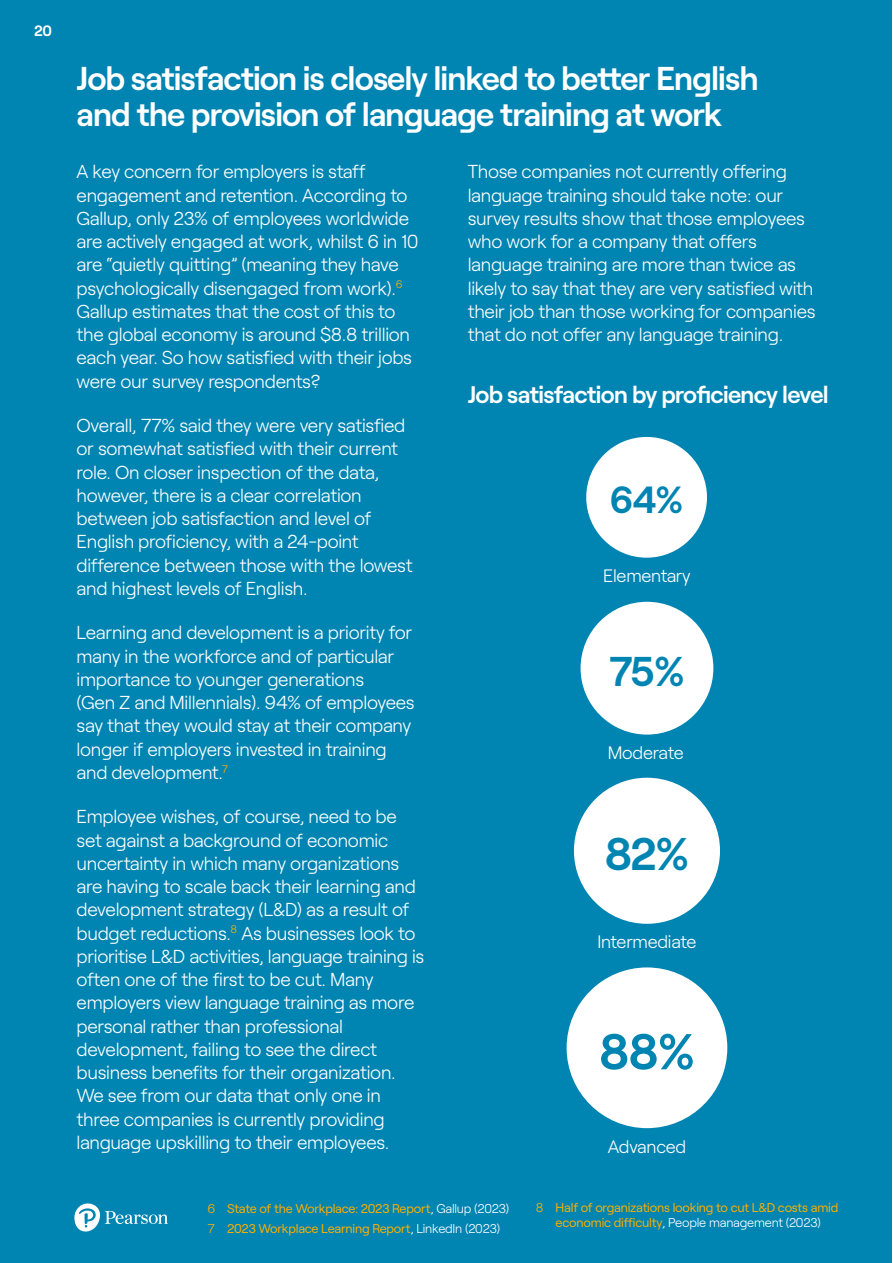
<style>
.page{position:relative;width:893px;height:1263px;background:#fff}
.page>*{position:absolute;margin:0;border:0;box-sizing:border-box;transform-origin:0 0}
.t1{font:600 50.25px "Roobert";color:#0085b2}
.t2{font:600 45.75px "Roobert";color:#0085b2}
.t3{font:600 41.55px "Roobert";color:#0085b2}
.t4{font:600 37.8px "Roobert";color:#0085b2}
.t5{font:600 33px/36px "Roobert";letter-spacing:-.03em;color:#fff}
.t6{font:600 24px "Roobert";letter-spacing:-.025em;color:#fff}
.t7{font:300 18.75px/23.2px "Roobert";letter-spacing:-.015em;color:#fff}
.t8{font:300 18px "Roobert";letter-spacing:-.015em;color:#fff}
.t9{font:600 15px "Roobert";color:#fff}
.t10{font:12.75px/19.5px "Roobert";letter-spacing:-.015em;color:#ffae00}
.s1{font-weight:300}
.s2{font-weight:300;color:#fff}
</style>
<div class="page">
<div style="left:0;top:0;width:892px;height:1263px;background:#0085b2"></div>
<div style="left:586px;top:437px;width:121px;height:121px;background:#fff;border-radius:50%"></div>
<div style="left:581px;top:602px;width:132px;height:132px;background:#fff;border-radius:50%"></div>
<div style="left:574px;top:778px;width:146px;height:146px;background:#fff;border-radius:50%"></div>
<div style="left:567px;top:967px;width:160px;height:161px;background:#fff;border-radius:50%"></div>
<svg style="left:74px;top:1203px;width:94px;height:29px"></svg>
<p class="t9" style="left:34px;top:19px;width:19px">20</p>
<h3 class="t5" style="left:77px;top:58px;width:684px">Job satisfaction is closely linked to better English and the provision of language training at work</h3>
<p class="t7" style="left:77px;top:159px;width:343px">A key concern for employers is staff engagement and retention. According to Gallup, only 23% of employees worldwide are actively engaged at work, whilst 6 in 10 are “quietly quitting” (meaning they have psychologically disengaged from work).<sup>6<br></sup>Gallup estimates that the cost of this to the global economy is around $8.8 trillion each year. So how satisfied with their jobs were our survey respondents?</p>
<p class="t7" style="left:77px;top:412px;width:337px">Overall, 77% said they were very satisfied or somewhat satisfied with their current role. On closer inspection of the data, however, there is a clear correlation between job satisfaction and level of English proficiency, with a 24-point difference between those with the lowest and highest levels of English.</p>
<p class="t7" style="left:77px;top:620px;width:340px">Learning and development is a priority for many in the workforce and of particular importance to younger generations<br>(Gen Z and Millennials). 94% of employees say that they would stay at their company longer if employers invested in training and development.<sup>7</sup></p>
<p class="t7" style="left:77px;top:804px;width:349px">Employee wishes, of course, need to be set against a background of economic uncertainty in which many organizations are having to scale back their learning and development strategy (L&amp;D) as a result of budget reductions.<sup>8</sup> As businesses look to prioritise L&amp;D activities, language training is often one of the first to be cut. Many employers view language training as more personal rather than professional development, failing to see the direct business benefits for their organization.<br>We see from our data that only one in three companies is currently providing language upskilling to their employees.</p>
<p class="t7" style="left:468px;top:159px;width:349px">Those companies not currently offering language training should take note: our survey results show that those employees who work for a company that offers language training are more than twice as likely to say that they are very satisfied with their job than those working for companies that do not offer any language training.</p>
<p class="t6" style="left:468px;top:376px;width:363px">Job satisfaction by proficiency level</p>
<h3 class="t4" style="left:610px;top:471px;width:75px">64%</h3>
<p class="t8" style="left:603px;top:562px;width:89px">Elementary</p>
<h3 class="t3" style="left:609px;top:639px;width:78px">75%</h3>
<p class="t8" style="left:608px;top:739px;width:78px">Moderate</p>
<h2 class="t2" style="left:605px;top:819px;width:86px">82%</h2>
<p class="t8" style="left:597px;top:928px;width:101px">Intermediate</p>
<h1 class="t1" style="left:599px;top:1013px;width:98px">88%</h1>
<p class="t8" style="left:608px;top:1133px;width:80px">Advanced</p>
<p class="t10" style="left:207px;top:1198px;width:303px"><span class="s1">6</span> State of the Workplace: 2023 Report<span class="s2">, Gallup (2023)<br></span><span class="s1">7</span> 2023 Workplace Learning Report<span class="s2">, LinkedIn (2023)</span></p>
<p class="t10" style="left:536px;top:1198px;width:304px;line-height:15.3px;text-align:center"><span class="s1">8</span> Half of organizations looking to cut L&amp;D costs amid economic difficulty<span class="s2">, People management (2023)</span></p>
</div>
